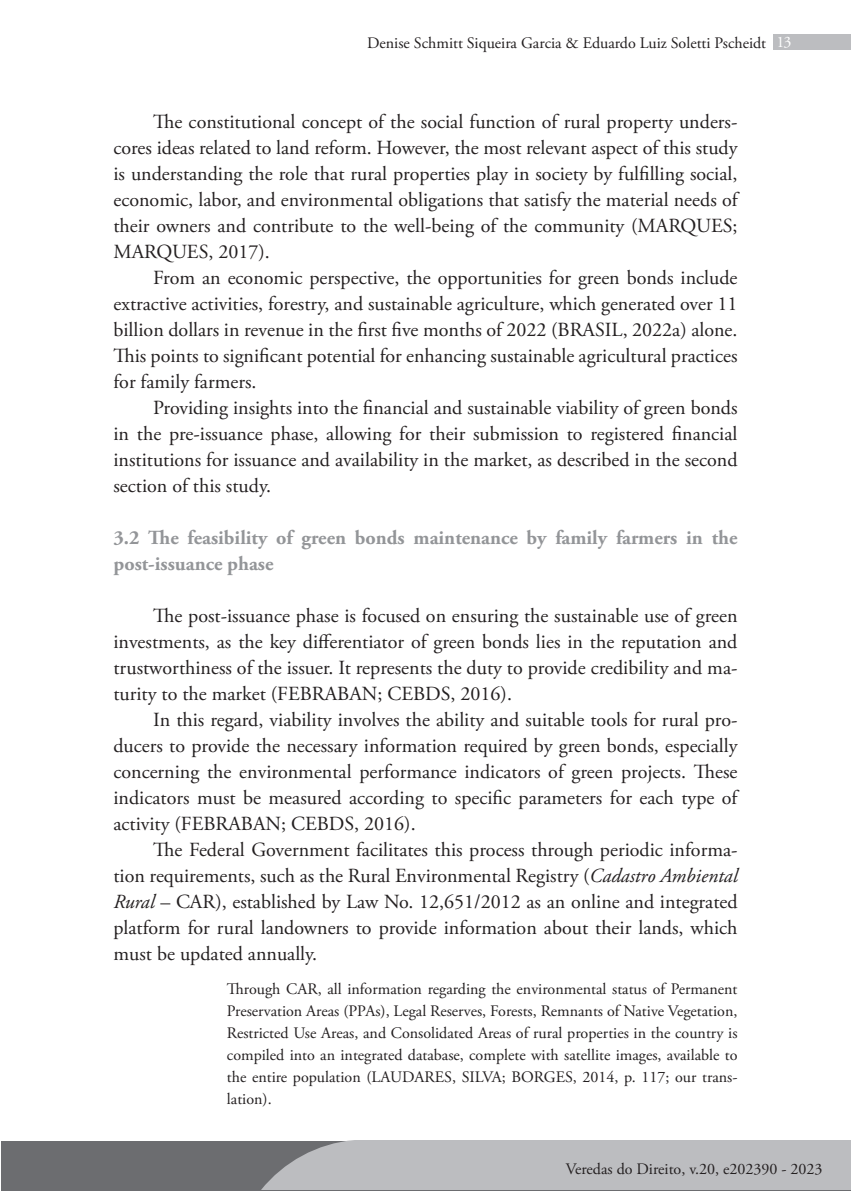
<style>
.page{position:relative;width:851px;height:1191px;background:#fff}
.page>*{position:absolute;margin:0;border:0;box-sizing:border-box;transform-origin:0 0}
.t1{font:20px/26px "Adobe Garamond Pro";color:#231f20;text-align:justify}
.t2{font:700 20px/26px "Adobe Garamond Pro";color:#939598}
.t3{font:16px/22px "Adobe Garamond Pro";color:#231f20;text-align:justify}
.t4{font:16px "Adobe Garamond Pro";color:#fff}
.s1{font-style:italic}
</style>
<div class="page">
<div style="left:1px;top:1141px;width:849px;height:50px;background:#6c6d70"></div>
<hr style="left:0;top:1140px;width:1px;height:50px;background:#6c6d70">
<div style="left:773px;top:34px;width:77px;height:16px;background:#bcbdc0"></div>
<div style="left:261px;top:1140px;width:589px;height:50px;background:#bcbdc0"></div>
<p class="t3" style="left:367px;top:32px;width:400px">Denise Schmitt Siqueira Garcia &amp; Eduardo Luiz Soletti Pscheidt</p>
<p class="t4" style="left:777px;top:32px;width:15px">13</p>
<p class="t1" style="left:113px;top:109px;width:625px;text-indent:40px">The constitutional concept of the social function of rural property unders&shy;cores ideas related to land reform. However, the most relevant aspect of this study is understanding the role that rural properties play in society by fulfilling social, economic, labor, and environmental obligations that satisfy the material needs of their owners and contribute to the well-being of the community (MARQUES; MARQUES, 2017).</p>
<p class="t1" style="left:113px;top:265px;width:625px;text-indent:40px">From an economic perspective, the opportunities for green bonds include extractive activities, forestry, and sustainable agriculture, which generated over 11 billion dollars in revenue in the first five months of 2022 (BRASIL, 2022a) alone.<br>This points to significant potential for enhancing sustainable agricultural practices for family farmers.</p>
<p class="t1" style="left:113px;top:395px;width:625px;text-indent:40px">Providing insights into the financial and sustainable viability of green bonds in the pre-issuance phase, allowing for their submission to registered financial institutions for issuance and availability in the market, as described in the second section of this study.</p>
<p class="t2" style="left:113px;top:525px;width:625px">3.2 The feasibility of green bonds maintenance by family farmers in the post-issuance phase</p>
<p class="t1" style="left:113px;top:603px;width:625px;text-indent:40px">The post-issuance phase is focused on ensuring the sustainable use of green investments, as the key differentiator of green bonds lies in the reputation and trustworthiness of the issuer. It represents the duty to provide credibility and ma&shy;turity to the market (FEBRABAN; CEBDS, 2016).</p>
<p class="t1" style="left:113px;top:707px;width:625px;text-indent:40px">In this regard, viability involves the ability and suitable tools for rural pro&shy;ducers to provide the necessary information required by green bonds, especially concerning the environmental performance indicators of green projects. These indicators must be measured according to specific parameters for each type of activity (FEBRABAN; CEBDS, 2016).</p>
<p class="t1" style="left:113px;top:837px;width:625px;text-indent:40px">The Federal Government facilitates this process through periodic informa&shy;tion requirements, such as the Rural Environmental Registry (<span class="s1">Cadastro Ambiental Rural</span> – CAR), established by Law No. 12,651/2012 as an online and integrated platform for rural landowners to provide information about their lands, which must be updated annually.</p>
<p class="t3" style="left:227px;top:978px;width:512px">Through CAR, all information regarding the environmental status of Permanent Preservation Areas (PPAs), Legal Reserves, Forests, Remnants of Native Vegetation, Restricted Use Areas, and Consolidated Areas of rural properties in the country is compiled into an integrated database, complete with satellite images, available to the entire population (LAUDARES, SILVA; BORGES, 2014, p. 117; our trans&shy;lation).</p>
<p class="t3" style="left:565px;top:1158px;width:258px">Veredas do Direito, v.20, e202390 - 2023</p>
</div>
